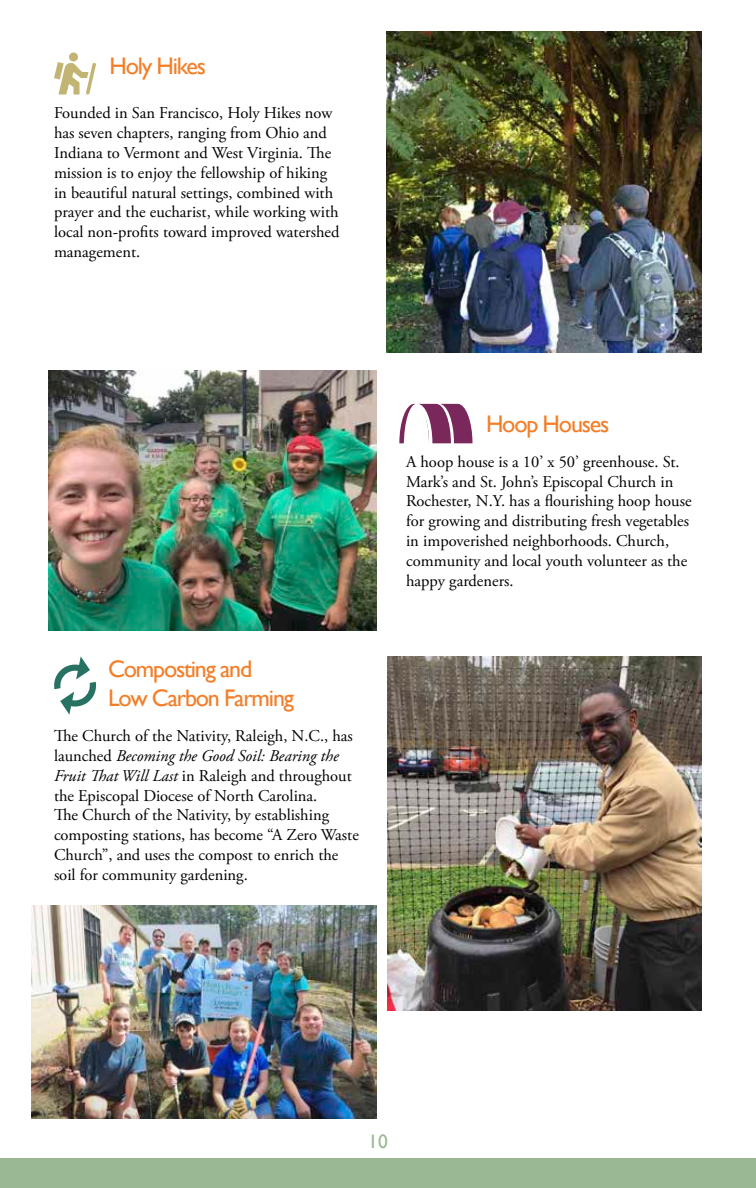
<style>
.page{position:relative;width:756px;height:1188px;background:#fff}
.page>*{position:absolute;margin:0;border:0;box-sizing:border-box;transform-origin:0 0}
.t1{font:24px/28.8px "Gill Sans";letter-spacing:-.05em;color:#f47e28}
.t2{font:19.5px "Gill Sans";color:#9ab893}
.t3{font:16.5px/19.8px "Adobe Garamond Pro";color:#000}
.s1{font-style:italic}
</style>
<div class="page">
<div style="left:0;top:1158px;width:756px;height:30px;background:#9ab893"></div>
<svg style="left:54px;top:52px;width:42px;height:43px"></svg>
<svg style="left:399px;top:404px;width:74px;height:40px"></svg>
<svg style="left:54px;top:656px;width:42px;height:59px"></svg>
<img style="left:386px;top:31px;width:316px;height:321px">
<img style="left:48px;top:371px;width:328px;height:259px">
<img style="left:387px;top:656px;width:315px;height:355px">
<img style="left:32px;top:905px;width:344px;height:214px">
<h1 class="t1" style="left:110px;top:52px;width:98px">Holy Hikes</h1>
<p class="t3" style="left:54px;top:104px;width:287px">Founded in San Francisco, Holy Hikes now has seven chapters, ranging from Ohio and Indiana to Vermont and West Virginia. The mission is to enjoy the fellowship of hiking in beautiful natural settings, combined with prayer and the eucharist, while working with local non-profits toward improved watershed management.</p>
<h1 class="t1" style="left:108px;top:655px;width:187px">Composting and<br>Low Carbon Farming</h1>
<p class="t3" style="left:54px;top:727px;width:306px">The Church of the Nativity, Raleigh, N.C., has launched <span class="s1">Becoming the Good Soil: Bearing the Fruit That Will Last</span> in Raleigh and throughout the Episcopal Diocese of North Carolina.<br>The Church of the Nativity, by establishing composting stations, has become “A Zero Waste Church”, and uses the compost to enrich the soil for community gardening.</p>
<h1 class="t1" style="left:486px;top:410px;width:125px">Hoop Houses</h1>
<p class="t3" style="left:406px;top:452px;width:287px">A hoop house is a 10’ x 50’ greenhouse. St.<br>Mark’s and St. John’s Episcopal Church in Rochester, N.Y. has a flourishing hoop house for growing and distributing fresh vegetables in impoverished neighborhoods. Church, community and local youth volunteer as the happy gardeners.</p>
<p class="t2" style="left:368px;top:1130px;width:21px">10</p>
</div>
